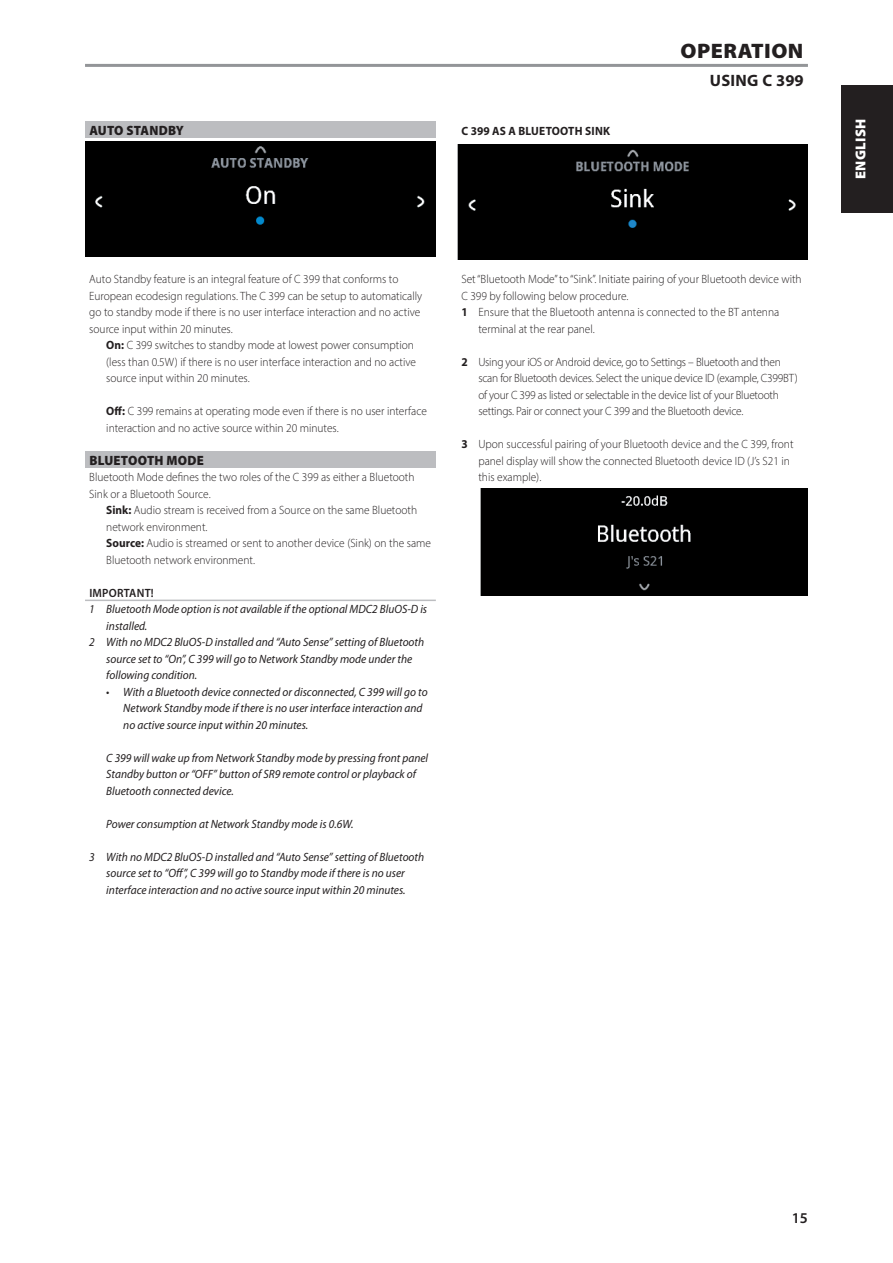
<style>
.page{position:relative;width:893px;height:1263px;background:#fff}
.page>*{position:absolute;margin:0;border:0;box-sizing:border-box;transform-origin:0 0}
.Body_copy_-_header{font:900 21px "Myriad Pro";letter-spacing:.02em;color:#231f20;scale:1.05 1}
.Body_copy_-_header-2{font:700 16.5px "Myriad Pro";letter-spacing:.02em;color:#231f20}
.Misc_-_page_number{font:600 15px "Myriad Pro";color:#231f20}
.t1{font:900 14.4px "Myriad Pro";letter-spacing:.02em;color:#fff}
.Body_copy_-_sub-sect{font:900 13.5px "Myriad Pro";letter-spacing:.02em;color:#231f20;scale:.95 1}
.Body_copy_-_note{font:italic 12px/16.5px "Myriad Pro";color:#231f20;scale:.95 1}
.Body_copy_-_indent_1{font:300 12px/16.5px "Myriad Pro";color:#231f20;scale:.95 1}
.Body_copy_-_normal{font:300 12px/16.5px "Myriad Pro";color:#231f20;scale:.95 1}
.Body_copy_-_indent_1-2{font:300 12px/16.5px "Myriad Pro";letter-spacing:-.02em;color:#231f20;scale:.95 1}
.Body_copy_-_sub-sect-2{font:700 12px "Myriad Pro";letter-spacing:.02em;color:#231f20;scale:.95 1}
.Body_copy_-_note_hea{font:600 12px "Myriad Pro";letter-spacing:.02em;color:#231f20;scale:.95 1}
.s1{font-weight:700}
</style>
<div class="page">
<div style="left:842px;top:85px;width:51px;height:128px;background:#231f20"></div>
<div style="left:85px;top:121px;width:351px;height:17px;background:#bcbdc0"></div>
<div style="left:85px;top:451px;width:351px;height:17px;background:#bcbdc0"></div>
<hr style="left:85px;top:600px;width:351px;height:1px;background:#bcbdc0">
<hr style="left:85px;top:64px;width:723px;height:3px;background:#939598">
<div style="left:85px;top:141px;width:351px;height:115px;background:#000"></div>
<div style="left:457px;top:144px;width:351px;height:115px;background:#000"></div>
<div style="left:480px;top:488px;width:328px;height:107px;background:#000"></div>
<p class="Body_copy_-_sub-sect" style="left:89px;top:121px;width:101px">AUTO STANDBY</p>
<p class="Body_copy_-_sub-sect-2" style="left:461px;top:123px;width:158px">C 399 AS A BLUETOOTH SINK</p>
<p class="Body_copy_-_header" style="left:681px;top:37px;width:118px">OPERATION</p>
<p class="Body_copy_-_header-2" style="left:710px;top:70px;width:95px">USING C 399</p>
<p class="Body_copy_-_normal" style="left:89px;top:271px;width:352px">Auto Standby feature is an integral feature of C 399 that conforms to European ecodesign regulations. The C 399 can be setup to automatically go to standby mode if there is no user interface interaction and no active source input within 20 minutes.</p>
<p class="Body_copy_-_indent_1" style="left:106px;top:337px;width:328px"><span class="s1">On:</span> C 399 switches to standby mode at lowest power consumption (less than 0.5W) if there is no user interface interaction and no active source input within 20 minutes.</p>
<p class="Body_copy_-_indent_1" style="left:106px;top:403px;width:339px"><span class="s1">Off:</span> C 399 remains at operating mode even if there is no user interface interaction and no active source within 20 minutes.</p>
<p class="Body_copy_-_sub-sect" style="left:89px;top:451px;width:122px">BLUETOOTH MODE</p>
<p class="Body_copy_-_normal" style="left:89px;top:469px;width:344px">Bluetooth Mode defines the two roles of the C 399 as either a Bluetooth<br>Sink or a Bluetooth Source.</p>
<p class="Body_copy_-_indent_1" style="left:106px;top:502px;width:329px"><span class="s1">Sink:</span> Audio stream is received from a Source on the same Bluetooth network environment.</p>
<p class="Body_copy_-_indent_1" style="left:106px;top:535px;width:343px"><span class="s1">Source:</span> Audio is streamed or sent to another device (Sink) on the same<br>Bluetooth network environment.</p>
<p class="Body_copy_-_note_hea" style="left:89px;top:585px;width:69px">IMPORTANT!</p>
<p class="Body_copy_-_note" style="left:106px;top:601px;width:339px;text-indent:-17px">1 Bluetooth Mode option is not available if the optional MDC2 BluOS-D is installed.</p>
<p class="Body_copy_-_note" style="left:106px;top:634px;width:336px;text-indent:-17px">2 With no MDC2 BluOS-D installed and “Auto Sense” setting of Bluetooth source set to “On”, C 399 will go to Network Standby mode under the following condition.</p>
<p class="Body_copy_-_note" style="left:123px;top:683px;width:322px;text-indent:-17px">• With a Bluetooth device connected or disconnected, C 399 will go to<br>Network Standby mode if there is no user interface interaction and no active source input within 20 minutes.</p>
<p class="Body_copy_-_note" style="left:106px;top:749px;width:340px">C 399 will wake up from Network Standby mode by pressing front panel<br>Standby button or “OFF” button of SR9 remote control or playback of<br>Bluetooth connected device.</p>
<p class="Body_copy_-_note" style="left:106px;top:815px;width:262px">Power consumption at Network Standby mode is 0.6W.</p>
<p class="Body_copy_-_note" style="left:89px;top:848px;width:354px;text-align:center">3 With no MDC2 BluOS-D installed and “Auto Sense” setting of Bluetooth source set to “Off”, C 399 will go to Standby mode if there is no user interface interaction and no active source input within 20 minutes.</p>
<p class="Body_copy_-_normal" style="left:461px;top:271px;width:360px">Set “Bluetooth Mode” to “Sink”. Initiate pairing of your Bluetooth device with<br>C 399 by following below procedure.</p>
<p class="Body_copy_-_indent_1" style="left:478px;top:304px;width:318px;text-indent:-17px"><span class="s1">1</span> Ensure that the Bluetooth antenna is connected to the BT antenna terminal at the rear panel.</p>
<p class="Body_copy_-_indent_1-2" style="left:478px;top:353px;width:338px;text-indent:-17px"><span class="s1">2</span> Using your iOS or Android device, go to Settings – Bluetooth and then scan for Bluetooth devices. Select the unique device ID (example, C399BT) of your C 399 as listed or selectable in the device list of your Bluetooth settings. Pair or connect your C 399 and the Bluetooth device.</p>
<p class="Body_copy_-_indent_1" style="left:478px;top:436px;width:333px;text-indent:-17px"><span class="s1">3</span> Upon successful pairing of your Bluetooth device and the C 399, front panel display will show the connected Bluetooth device ID (J’s S21 in this example).</p>
<p class="t1" style="left:851px;top:179px;width:62px;rotate:-90deg">ENGLISH</p>
<p class="Misc_-_page_number" style="left:792px;top:1208px;width:18px">15</p>
</div>
